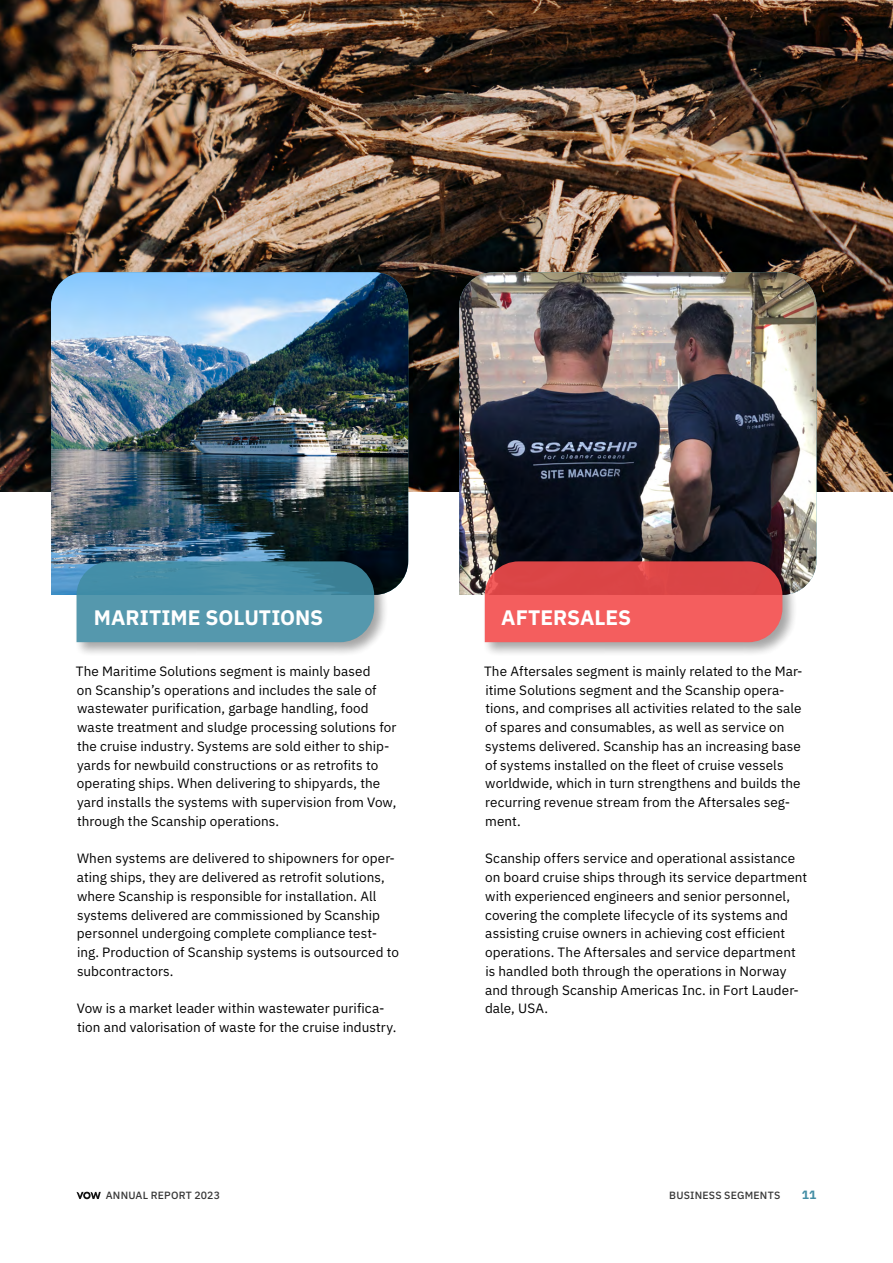
<style>
.page{position:relative;width:893px;height:1263px;background:#fff}
.page>*{position:absolute;margin:0;border:0;box-sizing:border-box;transform-origin:0 0}
.t1{font:700 21px "IBM Plex Sans";color:#fff}
.t2{font:13.5px/18.8px "IBM Plex Sans";letter-spacing:.005em;color:#000}
.t3{font:700 12px "IBM Plex Sans";color:#428da4}
.t4{font:500 10.5px "IBM Plex Sans";letter-spacing:.02em;color:#363636}
</style>
<div class="page">
<img style="left:0;top:0;width:893px;height:491px">
<img style="left:51px;top:272px;width:357px;height:323px">
<img style="left:459px;top:272px;width:357px;height:323px">
<div style="left:73px;top:558px;width:316px;height:99px;background:#000;opacity:.4"></div>
<svg style="left:77px;top:561px;width:297px;height:81px;background:#4d91a7"></svg>
<div style="left:482px;top:558px;width:316px;height:99px;background:#000;opacity:.4"></div>
<svg style="left:485px;top:561px;width:297px;height:81px;background:#e55455"></svg>
<svg style="left:77px;top:1191px;width:24px;height:8px"></svg>
<h1 class="t1" style="left:94px;top:601px;width:231px">MARITIME SOLUTIONS</h1>
<h1 class="t1" style="left:501px;top:601px;width:132px">AFTERSALES</h1>
<p class="t2" style="left:76px;top:660px;width:322px">The Maritime Solutions segment is mainly based<br>on Scanship’s operations and includes the sale of wastewater purification, garbage handling, food waste treatment and sludge processing solutions for the cruise industry. Systems are sold either to ship&shy;yards for newbuild constructions or as retrofits to operating ships. When delivering to shipyards, the yard installs the systems with supervision from Vow, through the Scanship operations.</p>
<p class="t2" style="left:77px;top:848px;width:324px">When systems are delivered to shipowners for oper&shy;ating ships, they are delivered as retrofit solutions, where Scanship is responsible for installation. All systems delivered are commissioned by Scanship personnel undergoing complete compliance test&shy;ing. Production of Scanship systems is outsourced to subcontractors.</p>
<p class="t2" style="left:77px;top:998px;width:321px">Vow is a market leader within wastewater purifica&shy;tion and valorisation of waste for the cruise industry.</p>
<p class="t2" style="left:484px;top:661px;width:320px">The Aftersales segment is mainly related to the Mar&shy;itime Solutions segment and the Scanship opera&shy;tions, and comprises all activities related to the sale of spares and consumables, as well as service on systems delivered. Scanship has an increasing base of systems installed on the fleet of cruise vessels worldwide, which in turn strengthens and builds the recurring revenue stream from the Aftersales seg&shy;ment.</p>
<p class="t2" style="left:485px;top:848px;width:324px">Scanship offers service and operational assistance on board cruise ships through its service department with experienced engineers and senior personnel, covering the complete lifecycle of its systems and assisting cruise owners in achieving cost efficient operations. The Aftersales and service department is handled both through the operations in Norway and through Scanship Americas Inc. in Fort Lauder&shy;dale, USA.</p>
<p class="t4" style="left:106px;top:1187px;width:116px">ANNUAL REPORT 2023</p>
<p class="t4" style="left:669px;top:1187px;width:113px">BUSINESS SEGMENTS</p>
<p class="t3" style="left:802px;top:1185px;width:16px">11</p>
</div>
